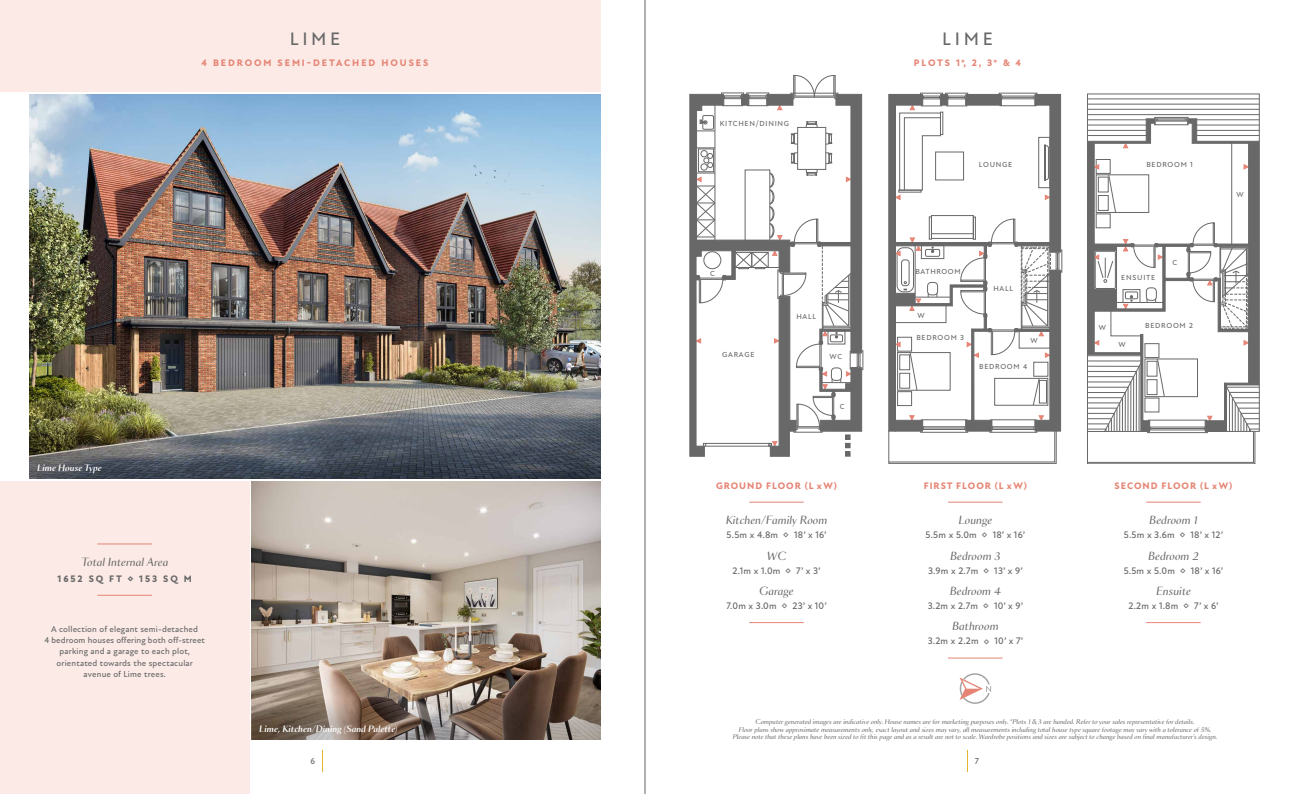
<style>
.page{position:relative;width:1290px;height:794px;background:#fff}
.page>*{position:absolute;margin:0;border:0;box-sizing:border-box;transform-origin:0 0}
.t1{font:500 18.38px "New Atten";letter-spacing:.2em;color:#686868}
.t2{font:italic 10.5px "Sang Bleu OG Sans";letter-spacing:.02em;color:#686868}
.t3{font:500 9.62px "New Atten";letter-spacing:.02em;color:#686868}
.t4{font:800 9.62px "New Atten";letter-spacing:.1em;color:#e68575}
.t5{font:800 9.62px "New Atten";letter-spacing:.2em;color:#e68575}
.t6{font:800 9.62px "New Atten";letter-spacing:.2em;color:#686868}
.t7{font:800 9.62px "New Atten";letter-spacing:.145em;color:#e68575}
.t8{font:500 8.75px/11.4px "New Atten";letter-spacing:.02em;color:#686868;text-align:center}
.t9{font:italic 500 8.31px "Sang Bleu OG Sans";letter-spacing:.02em;color:#fff}
.t10{font:500 7.44px "New Atten";letter-spacing:.1em;color:#686868}
.t11{font:500 7.44px "New Atten";letter-spacing:.08em;color:#686868}
.t12{font:italic 6.12px/7.9px "Sang Bleu OG Sans";letter-spacing:.02em;color:#686868;text-align:center}
</style>
<div class="page">
<div style="left:0;top:0;width:600px;height:92px;background:#fbeae6"></div>
<div style="left:0;top:481px;width:249px;height:313px;background:#fbeae6"></div>
<img style="left:30px;top:94px;width:570px;height:385px">
<img style="left:252px;top:481px;width:348px;height:258px">
<div style="left:920px;top:93px;width:22px;height:2px;border:1px solid #686868"></div>
<div style="left:945px;top:93px;width:23px;height:2px;border:1px solid #686868"></div>
<div style="left:1060px;top:250px;width:2px;height:22px;border:1px solid #686868"></div>
<div style="left:999px;top:93px;width:38px;height:2px;border:1px solid #686868"></div>
<svg style="left:888px;top:94px;width:173px;height:369px"></svg>
<div style="left:1087px;top:431px;width:168px;height:33px;border:1px solid #686868"></div>
<hr style="left:97px;top:544px;width:55px;height:1px;background:#e68575">
<hr style="left:97px;top:595px;width:55px;height:1px;background:#e68575">
<hr style="left:749px;top:502px;width:55px;height:1px;background:#e68575">
<hr style="left:749px;top:622px;width:55px;height:1px;background:#e68575">
<hr style="left:948px;top:502px;width:54px;height:1px;background:#e68575">
<hr style="left:1146px;top:502px;width:54px;height:1px;background:#e68575">
<hr style="left:948px;top:658px;width:54px;height:1px;background:#e68575">
<hr style="left:1146px;top:622px;width:54px;height:1px;background:#e68575">
<svg style="left:959px;top:673px;width:32px;height:31px"></svg>
<svg style="left:1087px;top:94px;width:172px;height:368px"></svg>
<svg style="left:690px;top:75px;width:173px;height:381px"></svg>
<svg style="left:322px;top:750px;width:1px;height:22px"></svg>
<svg style="left:967px;top:750px;width:1px;height:22px"></svg>
<hr style="left:645px;top:0;width:1px;height:794px;background:#646363">
<h1 class="t1" style="left:290px;top:28px;width:52px">LIME</h1>
<h3 class="t5" style="left:202px;top:57px;width:228px">4 BEDROOM SEMI-DETACHED HOUSES</h3>
<h3 class="t9" style="left:37px;top:463px;width:66px">Lime House Type</h3>
<h2 class="t2" style="left:81px;top:555px;width:89px">Total Internal Area</h2>
<h3 class="t6" style="left:58px;top:573px;width:136px">1652 SQ FT ◊ 153 SQ M</h3>
<h3 class="t8" style="left:44px;top:623px;width:162px">A collection of elegant semi-detached<br>4 bedroom houses offering both off-street parking and a garage to each plot, orientated towards the spectacular avenue of Lime trees.</h3>
<h3 class="t9" style="left:259px;top:723px;width:140px">Lime, Kitchen/Dining (Sand Palette)</h3>
<p class="t10" style="left:720px;top:119px;width:71px">KITCHEN/DINING</p>
<p class="t10" style="left:710px;top:269px;width:6px">C</p>
<p class="t10" style="left:722px;top:350px;width:34px">GARAGE</p>
<p class="t10" style="left:796px;top:312px;width:21px">HALL</p>
<p class="t10" style="left:829px;top:352px;width:14px">WC</p>
<p class="t10" style="left:840px;top:402px;width:6px">C</p>
<h3 class="t4" style="left:716px;top:479px;width:122px">GROUND FLOOR (L xW)</h3>
<h2 class="t2" style="left:726px;top:514px;width:103px">Kitchen/Family Room</h2>
<h3 class="t3" style="left:727px;top:529px;width:101px">5.5m x 4.8m ◊ 18’ x 16’</h3>
<h2 class="t2" style="left:767px;top:549px;width:20px">WC</h2>
<h3 class="t3" style="left:733px;top:564px;width:89px">2.1m x 1.0m ◊ 7’ x 3’</h3>
<h2 class="t2" style="left:759px;top:584px;width:36px">Garage</h2>
<h3 class="t3" style="left:726px;top:600px;width:102px">7.0m x 3.0m ◊ 23’ x 10’</h3>
<h1 class="t1" style="left:942px;top:28px;width:52px">LIME</h1>
<h3 class="t7" style="left:914px;top:57px;width:109px">PLOTS 1*, 2, 3* &amp; 4</h3>
<p class="t10" style="left:979px;top:160px;width:35px">LOUNGE</p>
<p class="t11" style="left:915px;top:267px;width:47px">BATHROOM</p>
<p class="t10" style="left:917px;top:311px;width:9px">W</p>
<p class="t10" style="left:916px;top:333px;width:49px">BEDROOM 3</p>
<p class="t10" style="left:993px;top:284px;width:21px">HALL</p>
<p class="t10" style="left:1030px;top:336px;width:9px">W</p>
<p class="t10" style="left:979px;top:362px;width:50px">BEDROOM 4</p>
<p class="t10" style="left:1146px;top:160px;width:48px">BEDROOM 1</p>
<p class="t10" style="left:1121px;top:273px;width:35px">ENSUITE</p>
<p class="t10" style="left:1172px;top:258px;width:6px">C</p>
<p class="t10" style="left:1099px;top:323px;width:9px">W</p>
<p class="t10" style="left:1118px;top:340px;width:9px">W</p>
<p class="t10" style="left:1145px;top:321px;width:49px">BEDROOM 2</p>
<p class="t10" style="left:1236px;top:190px;width:9px">W</p>
<h3 class="t4" style="left:924px;top:479px;width:105px">FIRST FLOOR (L xW)</h3>
<h3 class="t4" style="left:1114px;top:479px;width:119px">SECOND FLOOR (L xW)</h3>
<h2 class="t2" style="left:958px;top:514px;width:35px">Lounge</h2>
<h3 class="t3" style="left:925px;top:529px;width:101px">5.5m x 5.0m ◊ 18’ x 16’</h3>
<h2 class="t2" style="left:950px;top:549px;width:52px">Bedroom 3</h2>
<h3 class="t3" style="left:928px;top:564px;width:96px">3.9m x 2.7m ◊ 13’ x 9’</h3>
<h2 class="t2" style="left:950px;top:584px;width:53px">Bedroom 4</h2>
<h3 class="t3" style="left:927px;top:600px;width:97px">3.2m x 2.7m ◊ 10’ x 9’</h3>
<h2 class="t2" style="left:952px;top:620px;width:48px">Bathroom</h2>
<h3 class="t3" style="left:928px;top:635px;width:97px">3.2m x 2.2m ◊ 10’ x 7’</h3>
<h2 class="t2" style="left:1149px;top:514px;width:50px">Bedroom 1</h2>
<h3 class="t3" style="left:1124px;top:529px;width:101px">5.5m x 3.6m ◊ 18’ x 12’</h3>
<h2 class="t2" style="left:1148px;top:549px;width:52px">Bedroom 2</h2>
<h3 class="t3" style="left:1124px;top:564px;width:101px">5.5m x 5.0m ◊ 18’ x 16’</h3>
<h2 class="t2" style="left:1156px;top:584px;width:36px">Ensuite</h2>
<h3 class="t3" style="left:1128px;top:600px;width:92px">2.2m x 1.8m ◊ 7’ x 6’</h3>
<p class="t12" style="left:733px;top:718px;width:486px">Computer generated images are indicative only. House names are for marketing purposes only. *Plots 1 &amp; 3 are handed. Refer to your sales representative for details.<br>Floor plans show approximate measurements only, exact layout and sizes may vary, all measurements including total house type square footage may vary with a tolerance of 5%.<br>Please note that these plans have been sized to fit this page and as a result are not to scale. Wardrobe positions and sizes are subject to change based on final manufacturer’s design.</p>
<h3 class="t8" style="left:310px;top:756px;width:6px">6</h3>
<h3 class="t8" style="left:975px;top:756px;width:6px">7</h3>
</div>
